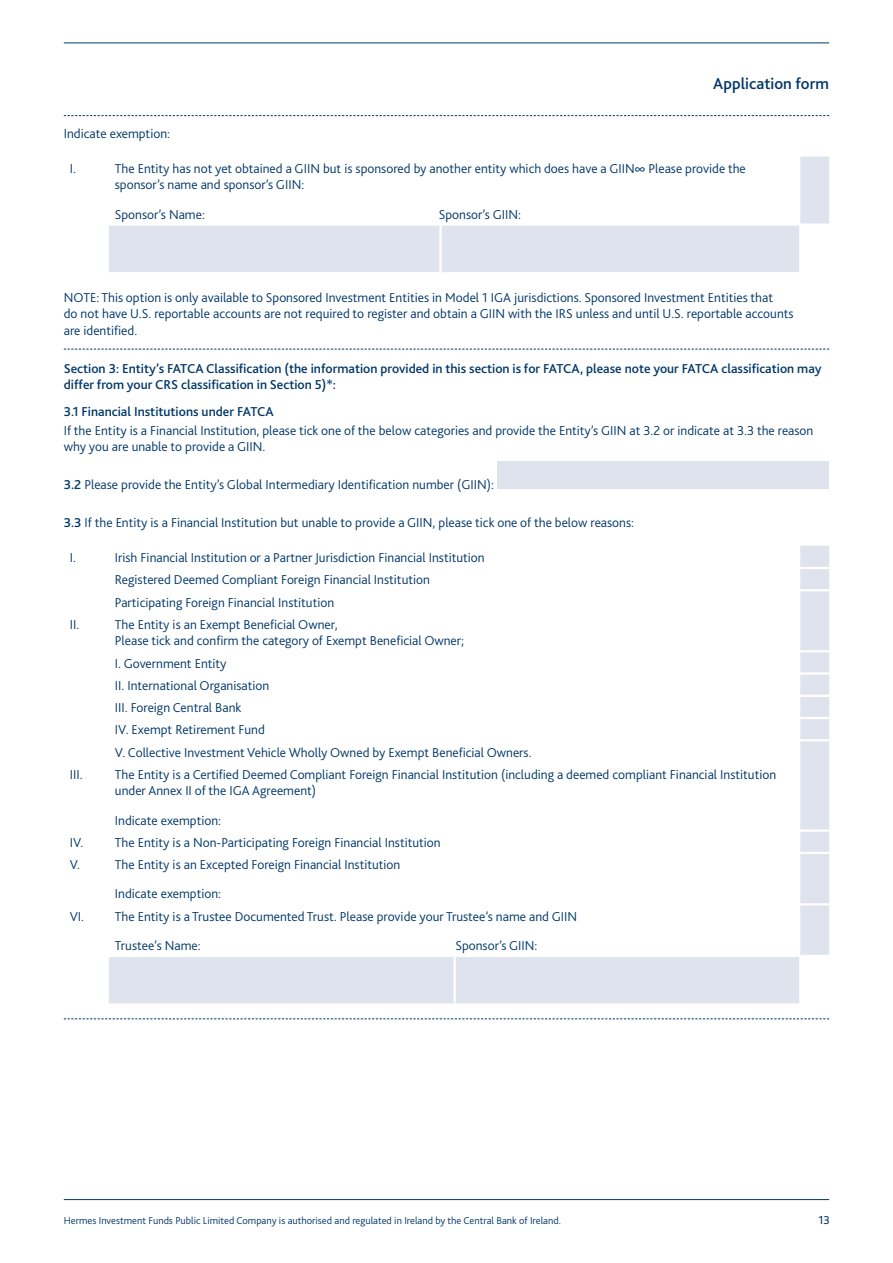
<style>
.page{position:relative;width:893px;height:1263px;background:#fff}
.page>*{position:absolute;margin:0;border:0;box-sizing:border-box;transform-origin:0 0}
.t1{font:500 16.5px "Bliss 2";color:#003768}
.t2{font:300 13.5px/22.2px "Bliss 2";color:#003768}
.t3{font:500 13.5px/16.5px "Bliss 2";color:#003768}
.t4{font:12px "Bliss 2";color:#003768}
.t5{font:300 10.5px "Bliss 2";color:#003768}
.s1{font-weight:500}
</style>
<div class="page">
<hr style="left:64px;top:1199px;width:765px;height:1px;background:#003768">
<hr style="left:64px;top:43px;width:765px;height:1px;background:#003768">
<svg style="left:109px;top:157px;width:720px;height:115px"></svg>
<hr style="left:109px;top:223px;width:332px;height:3px;background:#fff">
<hr style="left:441px;top:223px;width:359px;height:3px;background:#fff">
<hr style="left:800px;top:223px;width:29px;height:3px;background:#fff">
<hr style="left:439px;top:226px;width:3px;height:46px;background:#fff">
<hr style="left:799px;top:226px;width:2px;height:46px;background:#fff">
<div style="left:497px;top:461px;width:332px;height:28px;background:#dfe3ed"></div>
<svg style="left:109px;top:546px;width:720px;height:457px"></svg>
<hr style="left:109px;top:567px;width:346px;height:2px;background:#fff">
<hr style="left:455px;top:567px;width:345px;height:2px;background:#fff">
<hr style="left:109px;top:589px;width:346px;height:2px;background:#fff">
<hr style="left:455px;top:589px;width:345px;height:2px;background:#fff">
<hr style="left:109px;top:650px;width:346px;height:2px;background:#fff">
<hr style="left:455px;top:650px;width:345px;height:2px;background:#fff">
<hr style="left:109px;top:672px;width:346px;height:3px;background:#fff">
<hr style="left:455px;top:672px;width:345px;height:3px;background:#fff">
<hr style="left:109px;top:695px;width:346px;height:2px;background:#fff">
<hr style="left:455px;top:695px;width:345px;height:2px;background:#fff">
<hr style="left:109px;top:717px;width:346px;height:2px;background:#fff">
<hr style="left:455px;top:717px;width:345px;height:2px;background:#fff">
<hr style="left:109px;top:739px;width:346px;height:2px;background:#fff">
<hr style="left:455px;top:739px;width:345px;height:2px;background:#fff">
<hr style="left:800px;top:567px;width:29px;height:2px;background:#fff">
<hr style="left:800px;top:589px;width:29px;height:2px;background:#fff">
<hr style="left:800px;top:650px;width:29px;height:2px;background:#fff">
<hr style="left:800px;top:672px;width:29px;height:3px;background:#fff">
<hr style="left:800px;top:695px;width:29px;height:2px;background:#fff">
<hr style="left:800px;top:717px;width:29px;height:2px;background:#fff">
<hr style="left:800px;top:739px;width:29px;height:2px;background:#fff">
<hr style="left:801px;top:955px;width:28px;height:2px;background:#fff">
<hr style="left:109px;top:955px;width:346px;height:2px;background:#fff">
<hr style="left:455px;top:955px;width:346px;height:2px;background:#fff">
<hr style="left:453px;top:957px;width:3px;height:46px;background:#fff">
<hr style="left:799px;top:957px;width:2px;height:46px;background:#fff">
<hr style="left:109px;top:829px;width:346px;height:3px;background:#fff">
<hr style="left:455px;top:829px;width:345px;height:3px;background:#fff">
<hr style="left:109px;top:852px;width:346px;height:2px;background:#fff">
<hr style="left:455px;top:852px;width:345px;height:2px;background:#fff">
<hr style="left:109px;top:903px;width:346px;height:2px;background:#fff">
<hr style="left:455px;top:903px;width:345px;height:2px;background:#fff">
<hr style="left:800px;top:829px;width:29px;height:3px;background:#fff">
<hr style="left:800px;top:852px;width:29px;height:2px;background:#fff">
<hr style="left:800px;top:903px;width:29px;height:2px;background:#fff">
<svg style="left:64px;top:1018px;width:765px;height:1px"></svg>
<svg style="left:64px;top:349px;width:765px;height:1px"></svg>
<svg style="left:64px;top:115px;width:765px;height:1px"></svg>
<p class="t1" style="left:713px;top:73px;width:117px">Application form</p>
<p class="t2" style="left:64px;top:122px;width:108px">Indicate exemption:</p>
<p class="t2" style="left:70px;top:157px;width:8px">I.</p>
<p class="t2" style="left:115px;top:160px;width:632px;line-height:16.5px">The Entity has not yet obtained a GIIN but is sponsored by another entity which does have a GIIN∞ Please provide the sponsor’s name and sponsor’s GIIN:</p>
<p class="t2" style="left:115px;top:203px;width:92px">Sponsor’s Name:</p>
<p class="t2" style="left:439px;top:203px;width:84px">Sponsor’s GIIN:</p>
<p class="t2" style="left:64px;top:289px;width:731px;line-height:16.5px">NOTE: This option is only available to Sponsored Investment Entities in Model 1 IGA jurisdictions. Sponsored Investment Entities that<br>do not have U.S. reportable accounts are not required to register and obtain a GIIN with the IRS unless and until U.S. reportable accounts are identified.</p>
<p class="t3" style="left:64px;top:360px;width:759px">Section 3: Entity’s FATCA Classification (the information provided in this section is for FATCA, please note your FATCA classification may differ from your CRS classification in Section 5)*:</p>
<p class="t3" style="left:64px;top:403px;width:211px">3.1 Financial Institutions under FATCA</p>
<p class="t2" style="left:64px;top:422px;width:751px;line-height:16.5px">If the Entity is a Financial Institution, please tick one of the below categories and provide the Entity’s GIIN at 3.2 or indicate at 3.3 the reason why you are unable to provide a GIIN.</p>
<p class="t2" style="left:64px;top:474px;width:432px"><span class="s1">3.2</span> Please provide the Entity’s Global Intermediary Identification number (GIIN):</p>
<p class="t2" style="left:64px;top:511px;width:572px"><span class="s1">3.3</span> If the Entity is a Financial Institution but unable to provide a GIIN, please tick one of the below reasons:</p>
<p class="t2" style="left:70px;top:546px;width:8px">I.</p>
<p class="t2" style="left:115px;top:546px;width:371px">Irish Financial Institution or a Partner Jurisdiction Financial Institution<br>Registered Deemed Compliant Foreign Financial Institution<br>Participating Foreign Financial Institution</p>
<p class="t2" style="left:70px;top:613px;width:11px">II.</p>
<p class="t2" style="left:115px;top:616px;width:351px;line-height:16.5px">The Entity is an Exempt Beneficial Owner,<br>Please tick and confirm the category of Exempt Beneficial Owner;</p>
<p class="t2" style="left:115px;top:652px;width:418px">I. Government Entity<br>II. International Organisation<br>III. Foreign Central Bank<br>IV. Exempt Retirement Fund<br>V. Collective Investment Vehicle Wholly Owned by Exempt Beneficial Owners.</p>
<p class="t2" style="left:70px;top:763px;width:14px">III.</p>
<p class="t2" style="left:115px;top:766px;width:663px;line-height:16.5px">The Entity is a Certified Deemed Compliant Foreign Financial Institution (including a deemed compliant Financial Institution under Annex II of the IGA Agreement)</p>
<p class="t2" style="left:70px;top:809px;width:372px;text-indent:45px">Indicate exemption:<br>IV. The Entity is a Non-Participating Foreign Financial Institution<br>V.</p>
<p class="t2" style="left:115px;top:850px;width:287px;line-height:29.2px">The Entity is an Excepted Foreign Financial Institution<br>Indicate exemption:</p>
<p class="t2" style="left:115px;top:901px;width:464px;line-height:29.2px;text-indent:-45px">VI. The Entity is a Trustee Documented Trust. Please provide your Trustee’s name and GIIN<br>Trustee’s Name:</p>
<p class="t2" style="left:455px;top:934px;width:84px">Sponsor’s GIIN:</p>
<p class="t5" style="left:64px;top:1213px;width:499px">Hermes Investment Funds Public Limited Company is authorised and regulated in Ireland by the Central Bank of Ireland.</p>
<p class="t4" style="left:818px;top:1212px;width:13px">13</p>
</div>
